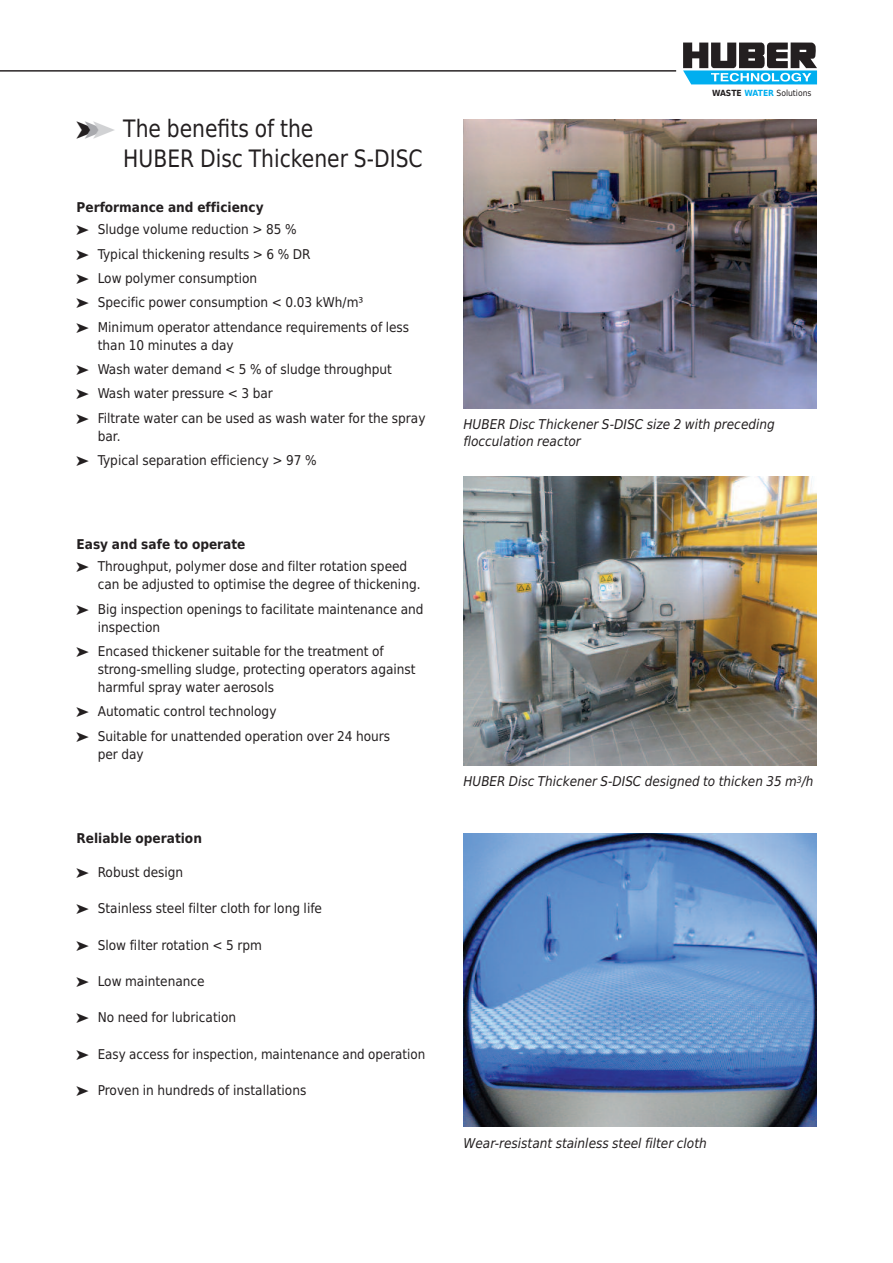
<style>
.page{position:relative;width:893px;height:1263px;background:#fff}
.page>*{position:absolute;margin:0;border:0;box-sizing:border-box;transform-origin:0 0}
.t1{font:24px/30px "Huber Tec";color:#231f20}
.t2{font:13.5px/24.5px "Huber Tec";color:#231f20}
.t3{font:italic 13.5px/16.5px "Huber Tec";color:#231f20}
.t4{font:700 13.5px "Huber Tec";color:#231f20}
.t5{font:8.55px "Huber Tec";color:#231f20}
.s1{color:#a8a9ad}
.s2{color:#d1d2d4}
.s3{font-weight:700}
.s4{font-weight:700;color:#00aeef}
</style>
<div class="page">
<svg style="left:683px;top:43px;width:134px;height:41px"></svg>
<hr style="left:0;top:71px;width:676px;height:1px;background:#231f20">
<svg style="left:0;top:71px;width:13px;height:1px"></svg>
<img style="left:463px;top:119px;width:353px;height:289px">
<img style="left:463px;top:476px;width:353px;height:289px">
<img style="left:463px;top:833px;width:353px;height:294px">
<h1 class="t1" style="left:123px;top:114px;width:301px;text-indent:-47px">➤<span class="s1">➤</span><span class="s2">➤</span> The benefits of the<br>HUBER Disc Thickener S-DISC</h1>
<p class="t4" style="left:77px;top:199px;width:189px">Performance and efficiency</p>
<p class="t2" style="left:77px;top:217px;width:334px">➤ Sludge volume reduction &gt; 85 %<br>➤ Typical thickening results &gt; 6 % DR<br>➤ Low polymer consumption<br>➤ Specific power consumption &lt; 0.03 kWh/m³<br>➤ Minimum operator attendance requirements of less</p>
<p class="t2" style="left:77px;top:333px;width:351px;text-indent:21px">than 10 minutes a day<br>➤ Wash water demand &lt; 5 % of sludge throughput<br>➤ Wash water pressure &lt; 3 bar<br>➤ Filtrate water can be used as wash water for the spray</p>
<p class="t2" style="left:77px;top:424px;width:241px;text-indent:21px">bar.<br>➤ Typical separation efficiency &gt; 97 %</p>
<p class="t4" style="left:77px;top:536px;width:170px">Easy and safe to operate</p>
<p class="t2" style="left:98px;top:557px;width:324px;line-height:18px;text-indent:-21px">➤ Throughput, polymer dose and filter rotation speed can be adjusted to optimise the degree of thickening.</p>
<p class="t2" style="left:98px;top:600px;width:327px;line-height:18px;text-indent:-21px">➤ Big inspection openings to facilitate maintenance and inspection</p>
<p class="t2" style="left:98px;top:642px;width:319px;line-height:18px;text-indent:-21px">➤ Encased thickener suitable for the treatment of strong-smelling sludge, protecting operators against harmful spray water aerosols</p>
<p class="t2" style="left:77px;top:699px;width:315px">➤ Automatic control technology<br>➤ Suitable for unattended operation over 24 hours</p>
<p class="t2" style="left:98px;top:742px;width:47px">per day</p>
<p class="t4" style="left:77px;top:830px;width:127px">Reliable operation</p>
<p class="t2" style="left:77px;top:860px;width:108px">➤ Robust design</p>
<p class="t2" style="left:77px;top:896px;width:247px">➤ Stainless steel filter cloth for long life</p>
<p class="t2" style="left:77px;top:933px;width:187px">➤ Slow filter rotation &lt; 5 rpm</p>
<p class="t2" style="left:77px;top:969px;width:130px">➤ Low maintenance</p>
<p class="t2" style="left:77px;top:1005px;width:161px">➤ No need for lubrication</p>
<p class="t2" style="left:77px;top:1042px;width:350px">➤ Easy access for inspection, maintenance and operation</p>
<p class="t2" style="left:77px;top:1078px;width:231px">➤ Proven in hundreds of installations</p>
<p class="t5" style="left:712px;top:86px;width:101px"><span class="s3">WASTE</span> <span class="s4">WATER</span> Solutions</p>
<p class="t3" style="left:463px;top:416px;width:313px">HUBER Disc Thickener S-DISC size 2 with preceding flocculation reactor</p>
<p class="t3" style="left:463px;top:773px;width:352px">HUBER Disc Thickener S-DISC designed to thicken 35 m<sup>3</sup>/h</p>
<p class="t3" style="left:463px;top:1135px;width:245px">Wear-resistant stainless steel filter cloth</p>
</div>
